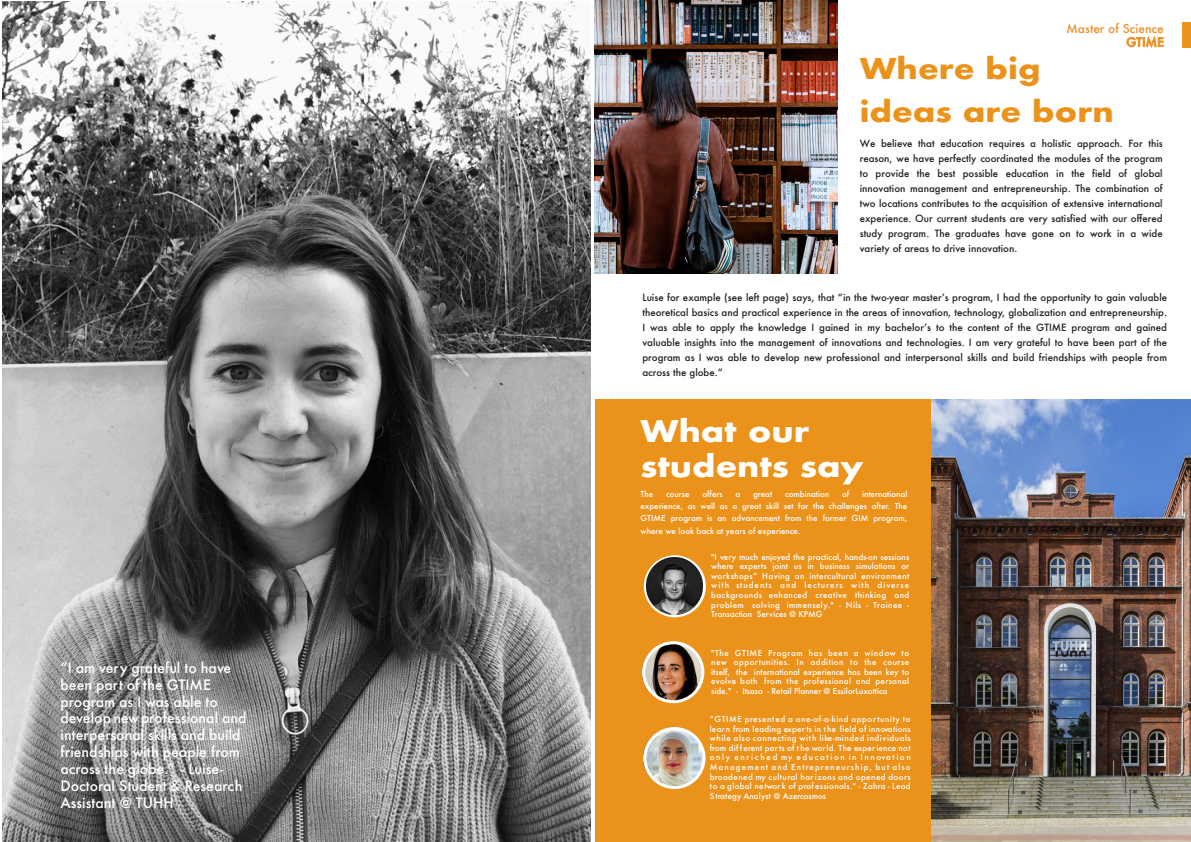
<style>
.page{position:relative;width:1191px;height:842px;background:#fff}
.page>*{position:absolute;margin:0;border:0;box-sizing:border-box;transform-origin:0 0}
.t1{font:700 29px/34.8px "Futura";color:#fff;scale:1.15 1}
.t2{font:700 28px/43px "Futura";color:#eb921b;scale:1.15 1}
.t3{font:500 14px/16.8px "Futura";color:#fff}
.t4{font:500 12px/14px "Futura";color:#eb932d;text-align:right}
.t5{font:500 9.7px/15px "Futura";color:#231f20;text-align:justify}
.t6{font:500 8px/9.6px "Futura";color:#fff;text-align:justify}
</style>
<div class="page">
<img style="left:2px;top:1px;width:588px;height:841px">
<img style="left:930px;top:400px;width:261px;height:442px">
<div style="left:595px;top:400px;width:335px;height:442px;background:#eb921b"></div>
<div style="left:644px;top:555px;width:62px;height:62px;border:3px solid #fff;border-radius:50%"></div>
<img style="left:594px;top:0;width:243px;height:273px">
<img style="left:642px;top:643px;width:60px;height:59px">
<div style="left:642px;top:641px;width:62px;height:62px;border:3px solid #fff;border-radius:50%"></div>
<img style="left:644px;top:728px;width:59px;height:59px">
<div style="left:643px;top:727px;width:62px;height:62px;border:3px solid #fff;border-radius:50%"></div>
<div style="left:1182px;top:23px;width:9px;height:25px;background:#eb921b"></div>
<img style="left:646px;top:558px;width:57px;height:56px">
<h3 class="t3" style="left:61px;top:659px;width:187px">“I am very grateful to have been part of the GTIME program as I was able to develop new professional and interpersonal skills and build friendships with people from across the globe.” - Luise-<br>Doctoral Student &amp; Research<br>Assistant @ TUHH</h3>
<p class="t4" style="left:1066px;top:21px;width:99px">Master of Science<br>GTIME</p>
<p class="t2" style="left:859px;top:47px;width:222px">Where big ideas are born</p>
<p class="t5" style="left:859px;top:136px;width:304px">We believe that education requires a holistic approach. For this reason, we have perfectly coordinated the modules of the program to provide the best possible education in the field of global innovation management and entrepreneurship. The combination of two locations contributes to the acquisition of extensive international experience. Our current students are very satisfied with our offered study program. The graduates have gone on to work in a wide variety of areas to drive innovation.</p>
<p class="t5" style="left:642px;top:289px;width:526px">Luise for example (see left page) says, that “in the two-year masterʼs program, I had the opportunity to gain valuable theoretical basics and practical experience in the areas of innovation, technology, globalization and entrepreneurship.<br>I was able to apply the knowledge I gained in my bachelorʼs to the content of the GTIME program and gained valuable insights into the management of innovations and technologies. I am very grateful to have been part of the program as I was able to develop new professional and interpersonal skills and build friendships with people from across the globe.”</p>
<p class="t1" style="left:640px;top:414px;width:195px">What our students say</p>
<p class="t6" style="left:640px;top:489px;width:14px">The</p>
<p class="t6" style="left:666px;top:489px;width:25px">course</p>
<p class="t6" style="left:702px;top:489px;width:22px">offers</p>
<p class="t6" style="left:735px;top:489px;width:6px">a</p>
<p class="t6" style="left:753px;top:489px;width:21px">great</p>
<p class="t6" style="left:785px;top:489px;width:46px">combination</p>
<p class="t6" style="left:842px;top:489px;width:9px">of</p>
<p class="t6" style="left:640px;top:487px;width:268px;line-height:12.4px;text-indent:221px">international experience, as well as a great skill set for the challenges after. The GTIME program is an advancement from the former GIM program, where we look back at years of experience.</p>
<p class="t6" style="left:711px;top:552px;width:200px">"I very much enjoyed the practical, hands-on sessions where experts joint us in business simulations or workshops“ Having an intercultural environment with students and lecturers with diverse backgrounds enhanced creative thinking and problem solving immensely." - Nils - Trainee - Transaction Services @ KPMG</p>
<p class="t6" style="left:711px;top:648px;width:200px">"The GTIME Program has been a window to new opportunities. In addition to the course itself, the international experience has been key to evolve both from the professional and personal side." - Itsaso - Retail Planner @ EssilorLuxottica</p>
<p class="t6" style="left:709px;top:714px;width:203px">“GTIME presented a one-of-a-kind opportunity to learn from leading experts in the field of innovations while also connecting with like-minded individuals from dif ferent parts of the world. The experience not only enriched my education in Innovation Management and Entrepreneurship, but also broadened my cultural horizons and opened doors to a global network of professionals." - Zahra - Lead Strategy Analyst @ Azercosmos</p>
</div>
